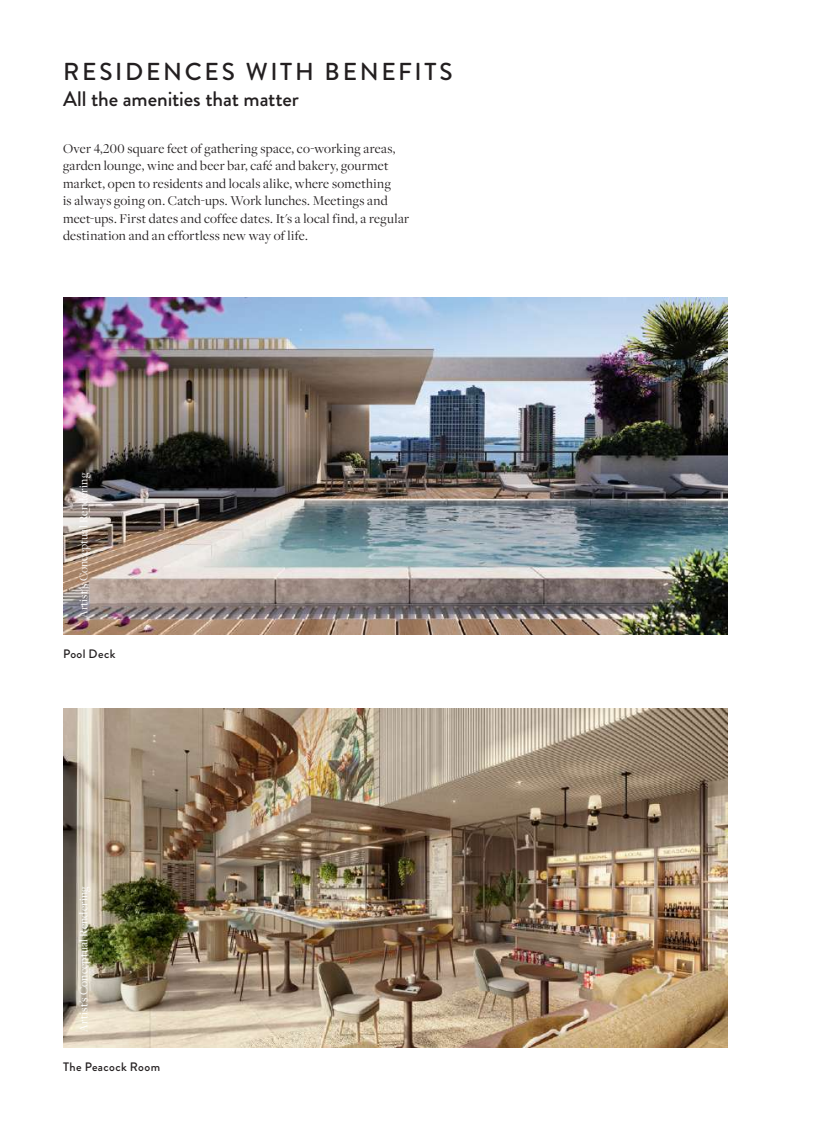
<style>
.page{position:relative;width:819px;height:1134px;background:#fff}
.page>*{position:absolute;margin:0;border:0;box-sizing:border-box;transform-origin:0 0}
.t1{font:500 24.5px "Brandon Grotesque";letter-spacing:.11em;color:#231f20}
.t2{font:500 21px "Brandon Grotesque";letter-spacing:-.005em;color:#231f20}
.t3{font:14px/17.5px "Freight Disp Pro";letter-spacing:.02em;color:#231f20}
.t4{font:12.25px "Freight Disp Pro";letter-spacing:.015em;color:#fff}
.t5{font:500 12.25px "Brandon Grotesque";letter-spacing:.035em;color:#231f20}
</style>
<div class="page">
<img style="left:63px;top:298px;width:664px;height:336px">
<img style="left:63px;top:709px;width:664px;height:339px">
<h1 class="t1" style="left:63px;top:55px;width:391px">RESIDENCES WITH BENEFITS</h1>
<h2 class="t2" style="left:63px;top:85px;width:238px">All the amenities that matter</h2>
<p class="t3" style="left:63px;top:139px;width:348px">Over 4,200 square feet of gathering space, co-working areas, garden lounge, wine and beer bar, café and bakery, gourmet market, open to residents and locals alike, where something<br>is always going on. Catch-ups. Work lunches. Meetings and meet-ups. First dates and coffee dates. It's a local find, a regular destination and an effortless new way of life.</p>
<p class="t4" style="left:76px;top:618px;width:147px;rotate:-90deg">Artist's Conceptual Rendering</p>
<p class="t5" style="left:63px;top:646px;width:54px">Pool Deck</p>
<p class="t4" style="left:76px;top:1032px;width:147px;rotate:-90deg">Artist's Conceptual Rendering</p>
<p class="t5" style="left:63px;top:1058px;width:99px">The Peacock Room</p>
</div>
